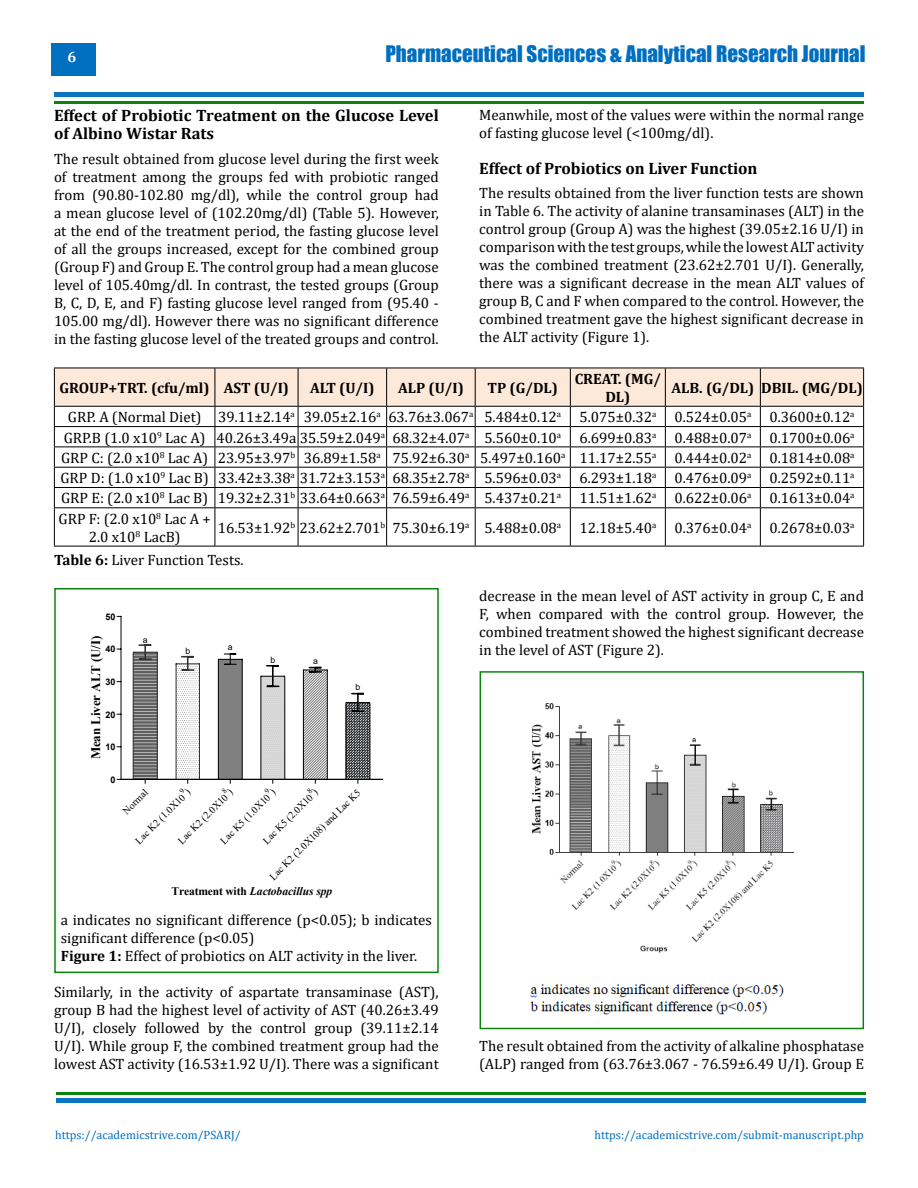
<style>
.page{position:relative;width:918px;height:1188px;background:#fff}
.page>*{position:absolute;margin:0;border:0;box-sizing:border-box;transform-origin:0 0}
.t1{font:21px "Impact";color:#006fc0}
.t2{font:700 16.5px/18px "Cambria";color:#000}
.t3{font:15px/18px "Cambria";color:#000;text-align:justify}
.t4{font:700 15px/18px "Cambria";color:#000;text-align:center}
.t5{font:700 15px "Cambria";color:#fff}
.t6{font:700 13.05px "Times New Roman";letter-spacing:-.015em;color:#000}
.t7{font:12px "Cambria";color:#006fc0}
.t8{font:italic 700 11.55px "Times New Roman";letter-spacing:-.005em;color:#000}
.t9{font:10.05px "Times New Roman";color:#000}
.t10{font:700 9px "Arial";color:#000}
.t11{font:8.7px "Arial";color:#000}
.s1{font-weight:700}
.s2{font-style:normal}
</style>
<div class="page">
<div style="left:51px;top:43px;width:45px;height:33px;background:#006fc0"></div>
<div style="left:54px;top:92px;width:810px;height:5px;background:#0b75c2"></div>
<hr style="left:56px;top:1098px;width:810px;height:4px;background:#0b75c2">
<hr style="left:54px;top:101px;width:810px;height:2px;background:#007f01">
<hr style="left:56px;top:1092px;width:810px;height:2px;background:#007f01">
<hr style="left:54px;top:508px;width:1px;height:38px;background:#000">
<hr style="left:54px;top:507px;width:161px;height:1px;background:#000">
<hr style="left:215px;top:507px;width:83px;height:1px;background:#000">
<hr style="left:298px;top:507px;width:89px;height:1px;background:#000">
<hr style="left:387px;top:507px;width:88px;height:1px;background:#000">
<hr style="left:475px;top:507px;width:95px;height:1px;background:#000">
<hr style="left:570px;top:507px;width:95px;height:1px;background:#000">
<hr style="left:665px;top:507px;width:95px;height:1px;background:#000">
<hr style="left:760px;top:507px;width:104px;height:1px;background:#000">
<hr style="left:54px;top:546px;width:161px;height:1px;background:#000">
<hr style="left:215px;top:546px;width:83px;height:1px;background:#000">
<hr style="left:298px;top:546px;width:89px;height:1px;background:#000">
<hr style="left:387px;top:546px;width:88px;height:1px;background:#000">
<hr style="left:475px;top:546px;width:95px;height:1px;background:#000">
<hr style="left:570px;top:546px;width:95px;height:1px;background:#000">
<hr style="left:665px;top:546px;width:95px;height:1px;background:#000">
<hr style="left:760px;top:546px;width:104px;height:1px;background:#000">
<svg style="left:54px;top:368px;width:810px;height:139px"></svg>
<hr style="left:215px;top:508px;width:1px;height:38px;background:#000">
<hr style="left:298px;top:508px;width:1px;height:38px;background:#000">
<hr style="left:386px;top:508px;width:1px;height:38px;background:#000">
<hr style="left:475px;top:508px;width:1px;height:38px;background:#000">
<hr style="left:570px;top:508px;width:1px;height:38px;background:#000">
<hr style="left:665px;top:508px;width:1px;height:38px;background:#000">
<hr style="left:760px;top:508px;width:1px;height:38px;background:#000">
<hr style="left:863px;top:508px;width:1px;height:38px;background:#000">
<hr style="left:121px;top:779px;width:262px;height:1px;background:#000">
<hr style="left:121px;top:616px;width:1px;height:163px;background:#000">
<svg style="left:345px;top:692px;width:26px;height:91px;background:#717173"></svg>
<svg style="left:133px;top:644px;width:25px;height:139px;background:#7b7b7b"></svg>
<img style="left:530px;top:703px;width:264px;height:312px">
<div style="left:54px;top:588px;width:385px;height:385px;border:2px solid #007f01"></div>
<div style="left:480px;top:671px;width:384px;height:358px;border:2px solid #007f01"></div>
<svg style="left:175px;top:655px;width:26px;height:129px"></svg>
<svg style="left:218px;top:653px;width:25px;height:131px;background:#7c7c7c"></svg>
<svg style="left:260px;top:665px;width:25px;height:119px;background:#c5c5c5"></svg>
<svg style="left:303px;top:666px;width:25px;height:118px;background:#a6a6a6"></svg>
<p class="t5" style="left:68px;top:47px;width:10px">6</p>
<h1 class="t1" style="left:385px;top:37px;width:482px">Pharmaceutical Sciences &amp; Analytical Research Journal</h1>
<p class="t2" style="left:54px;top:106px;width:386px">Effect of Probiotic Treatment on the Glucose Level of Albino Wistar Rats</p>
<p class="t3" style="left:54px;top:149px;width:386px">The result obtained from glucose level during the first week of treatment among the groups fed with probiotic ranged from (90.80-102.80 mg/dl), while the control group had a mean glucose level of (102.20mg/dl) (Table 5). However, at the end of the treatment period, the fasting glucose level of all the groups increased, except for the combined group (Group F) and Group E. The control group had a mean glucose level of 105.40mg/dl. In contrast, the tested groups (Group B, C, D, E, and F) fasting glucose level ranged from (95.40 - 105.00 mg/dl). However there was no significant difference in the fasting glucose level of the treated groups and control.</p>
<p class="t3" style="left:479px;top:105px;width:386px">Meanwhile, most of the values were within the normal range of fasting glucose level (&lt;100mg/dl).</p>
<p class="t2" style="left:479px;top:158px;width:280px">Effect of Probiotics on Liver Function</p>
<p class="t3" style="left:479px;top:184px;width:386px">The results obtained from the liver function tests are shown in Table 6. The activity of alanine transaminases (ALT) in the control group (Group A) was the highest (39.05±2.16 U/I) in comparison with the test groups, while the lowest ALT activity was the combined treatment (23.62±2.701 U/I). Generally, there was a significant decrease in the mean ALT values of group B, C and F when compared to the control. However, the combined treatment gave the highest significant decrease in the ALT activity (Figure 1).</p>
<p class="t4" style="left:60px;top:378px;width:231px">GROUP+TRT. (cfu/ml) AST (U/I)</p>
<p class="t4" style="left:310px;top:378px;width:66px">ALT (U/I)</p>
<p class="t4" style="left:398px;top:378px;width:67px">ALP (U/I)</p>
<p class="t4" style="left:488px;top:378px;width:72px">TP (G/DL)</p>
<p class="t4" style="left:575px;top:369px;width:88px">CREAT. (MG/<br>DL)</p>
<p class="t3" style="left:68px;top:373px;width:796px;line-height:29.2px;text-indent:604px"><span class="s1">ALB. (G/DL) DBIL. (MG/DL)<br></span>GRP. A (Normal Diet) 39.11±2.14<sup>a</sup> 39.05±2.16<sup>a</sup> 63.76±3.067<sup>a</sup> 5.484±0.12<sup>a</sup> 5.075±0.32<sup>a</sup> 0.524±0.05<sup>a</sup> 0.3600±0.12<sup>a</sup></p>
<p class="t3" style="left:59px;top:427px;width:798px;line-height:20.2px;text-indent:5px">GRP.B (1.0 x10<sup>9</sup> Lac A) 40.26±3.49a 35.59±2.049<sup>a</sup> 68.32±4.07<sup>a</sup> 5.560±0.10<sup>a</sup> 6.699±0.83<sup>a</sup> 0.488±0.07<sup>a</sup> 0.1700±0.06<sup>a </sup>GRP C: (2.0 x10<sup>8</sup> Lac A) 23.95±3.97<sup>b</sup> 36.89±1.58<sup>a</sup> 75.92±6.30<sup>a</sup> 5.497±0.160<sup>a</sup> 11.17±2.55<sup>a</sup> 0.444±0.02<sup>a</sup> 0.1814±0.08<sup>a </sup>GRP D: (1.0 x10<sup>9</sup> Lac B) 33.42±3.38<sup>a</sup> 31.72±3.153<sup>a</sup> 68.35±2.78<sup>a</sup> 5.596±0.03<sup>a</sup> 6.293±1.18<sup>a</sup> 0.476±0.09<sup>a</sup> 0.2592±0.11<sup>a </sup>GRP E: (2.0 x10<sup>8</sup> Lac B) 19.32±2.31<sup>b</sup> 33.64±0.663<sup>a</sup> 76.59±6.49<sup>a</sup> 5.437±0.21<sup>a</sup> 11.51±1.62<sup>a</sup> 0.622±0.06<sup>a</sup> 0.1613±0.04<sup>a </sup>GRP F: (2.0 x10<sup>8</sup> Lac A +</p>
<p class="t3" style="left:89px;top:528px;width:93px">2.0 x10<sup>8</sup> LacB)</p>
<p class="t3" style="left:54px;top:511px;width:802px;line-height:32.4px;text-indent:164px">16.53±1.92<sup>b</sup> 23.62±2.701<sup>b</sup> 75.30±6.19<sup>a</sup> 5.488±0.08<sup>a</sup> 12.18±5.40<sup>a</sup> 0.376±0.04<sup>a</sup> 0.2678±0.03<sup>a<br></sup><span class="s1">Table 6:</span> Liver Function Tests.</p>
<p class="t10" style="left:105px;top:610px;width:12px">50</p>
<p class="t6" style="left:86px;top:759px;width:125px;rotate:-90deg">Mean Liver ALT (U/I)</p>
<p class="t11" style="left:143px;top:634px;width:6px">a</p>
<p class="t10" style="left:105px;top:643px;width:12px">40</p>
<p class="t10" style="left:105px;top:675px;width:12px">30</p>
<p class="t10" style="left:105px;top:708px;width:12px">20</p>
<p class="t10" style="left:105px;top:741px;width:12px">10</p>
<p class="t10" style="left:110px;top:773px;width:7px">0</p>
<p class="t11" style="left:185px;top:645px;width:6px">b</p>
<p class="t11" style="left:228px;top:641px;width:6px">a</p>
<p class="t11" style="left:270px;top:654px;width:6px">b</p>
<p class="t11" style="left:313px;top:655px;width:6px">a</p>
<p class="t11" style="left:356px;top:681px;width:6px">b</p>
<p class="t9" style="left:119px;top:807px;width:32px;rotate:-45deg">Normal</p>
<p class="t9" style="left:132px;top:837px;width:74px;rotate:-45deg">Lac K2 (1.0X10 )</p>
<p class="t9" style="left:175px;top:837px;width:74px;rotate:-45deg">Lac K2 (2.0X10 )</p>
<p class="t9" style="left:217px;top:837px;width:74px;rotate:-45deg">Lac K5 (1.0X10 )</p>
<p class="t9" style="left:260px;top:837px;width:74px;rotate:-45deg">Lac K5 (2.0X10 )</p>
<p class="t9" style="left:266px;top:873px;width:125px;rotate:-45deg">Lac K2 (2.0X108) and Lac K5</p>
<p class="t8" style="left:172px;top:883px;width:162px"><span class="s2">Treatment with</span> Lactobacillus spp</p>
<p class="t3" style="left:61px;top:911px;width:373px;text-align:left">a indicates no significant difference (p&lt;0.05); b indicates significant difference (p&lt;0.05)<br><span class="s1">Figure 1:</span> Effect of probiotics on ALT activity in the liver.</p>
<p class="t3" style="left:54px;top:983px;width:386px">Similarly, in the activity of aspartate transaminase (AST), group B had the highest level of activity of AST (40.26±3.49<br>U/I), closely followed by the control group (39.11±2.14<br>U/I). While group F, the combined treatment group had the lowest AST activity (16.53±1.92 U/I). There was a significant</p>
<p class="t3" style="left:479px;top:587px;width:386px">decrease in the mean level of AST activity in group C, E and F, when compared with the control group. However, the combined treatment showed the highest significant decrease in the level of AST (Figure 2).</p>
<p class="t3" style="left:479px;top:1037px;width:386px">The result obtained from the activity of alkaline phosphatase (ALP) ranged from (63.76±3.067 - 76.59±6.49 U/I). Group E</p>
<p class="t7" style="left:55px;top:1128px;width:187px">https://academicstrive.com/PSARJ/</p>
<p class="t7" style="left:594px;top:1128px;width:271px">https://academicstrive.com/submit-manuscript.php</p>
</div>
